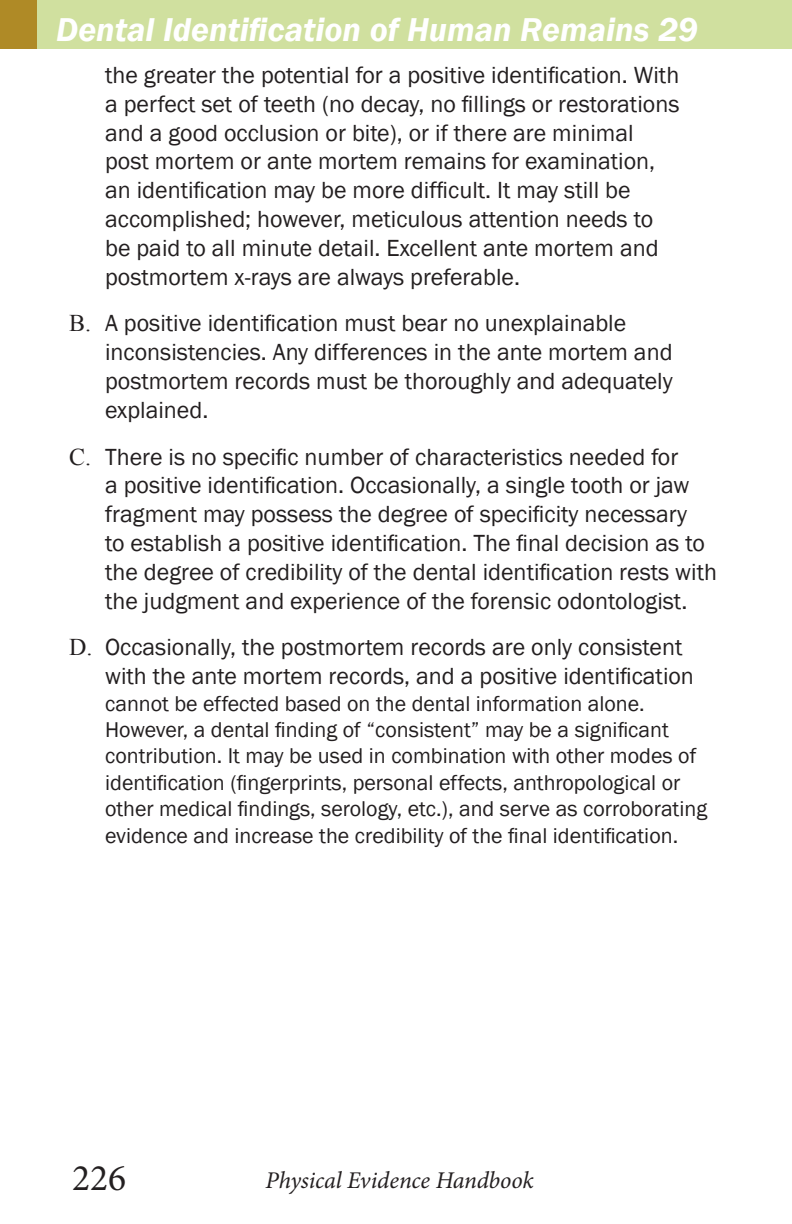
<style>
.page{position:relative;width:792px;height:1224px;background:#fff}
.page>*{position:absolute;margin:0;border:0;box-sizing:border-box;transform-origin:0 0}
.t1{font:37.6px "Minion Pro";color:#231f20}
.t2{font:italic 600 34px "Franklin Gothic";color:#fff}
.t3{font:24px/28.8px "Franklin Gothic";color:#231f20}
.t4{font:italic 24px "Minion Pro";letter-spacing:-.005em;color:#231f20}
.t5{font:22px/26.4px "Franklin Gothic";color:#231f20}
.s1{font-family:"Times New Roman"}
</style>
<div class="page">
<div style="left:0;top:0;width:792px;height:48px;background:#d0e09f"></div>
<div style="left:0;top:0;width:37px;height:48px;background:#af8a26"></div>
<p class="t2" style="left:56px;top:8px;width:643px">Dental Identification of Human Remains 29</p>
<p class="t3" style="left:105px;top:61px;width:576px">the greater the potential for a positive identification. With a perfect set of teeth (no decay, no fillings or restorations and a good occlusion or bite), or if there are minimal post mortem or ante mortem remains for examination, an identification may be more difficult. It may still be accomplished; however, meticulous attention needs to be paid to all minute detail. Excellent ante mortem and postmortem x-rays are always preferable.</p>
<p class="t3" style="left:105px;top:310px;width:569px;text-indent:-36px"><span class="s1">B.</span> A positive identification must bear no unexplainable inconsistencies. Any differences in the ante mortem and postmortem records must be thoroughly and adequately explained.</p>
<p class="t3" style="left:105px;top:443px;width:613px;text-indent:-36px"><span class="s1">C.</span> There is no specific number of characteristics needed for<br>a positive identification. Occasionally, a single tooth or jaw fragment may possess the degree of specificity necessary<br>to establish a positive identification. The final decision as to the degree of credibility of the dental identification rests with the judgment and experience of the forensic odontologist.</p>
<p class="t3" style="left:105px;top:634px;width:590px;text-indent:-36px"><span class="s1">D.</span> Occasionally, the postmortem records are only consistent with the ante mortem records, and a positive identification</p>
<p class="t5" style="left:105px;top:691px;width:604px">cannot be effected based on the dental information alone.<br>However, a dental finding of “consistent” may be a significant contribution. It may be used in combination with other modes of identification (fingerprints, personal effects, anthropological or other medical findings, serology, etc.), and serve as corroborating evidence and increase the credibility of the final identification.</p>
<h1 class="t1" style="left:72px;top:1153px;width:56px">226</h1>
<p class="t4" style="left:266px;top:1164px;width:270px">Physical Evidence Handbook</p>
</div>
